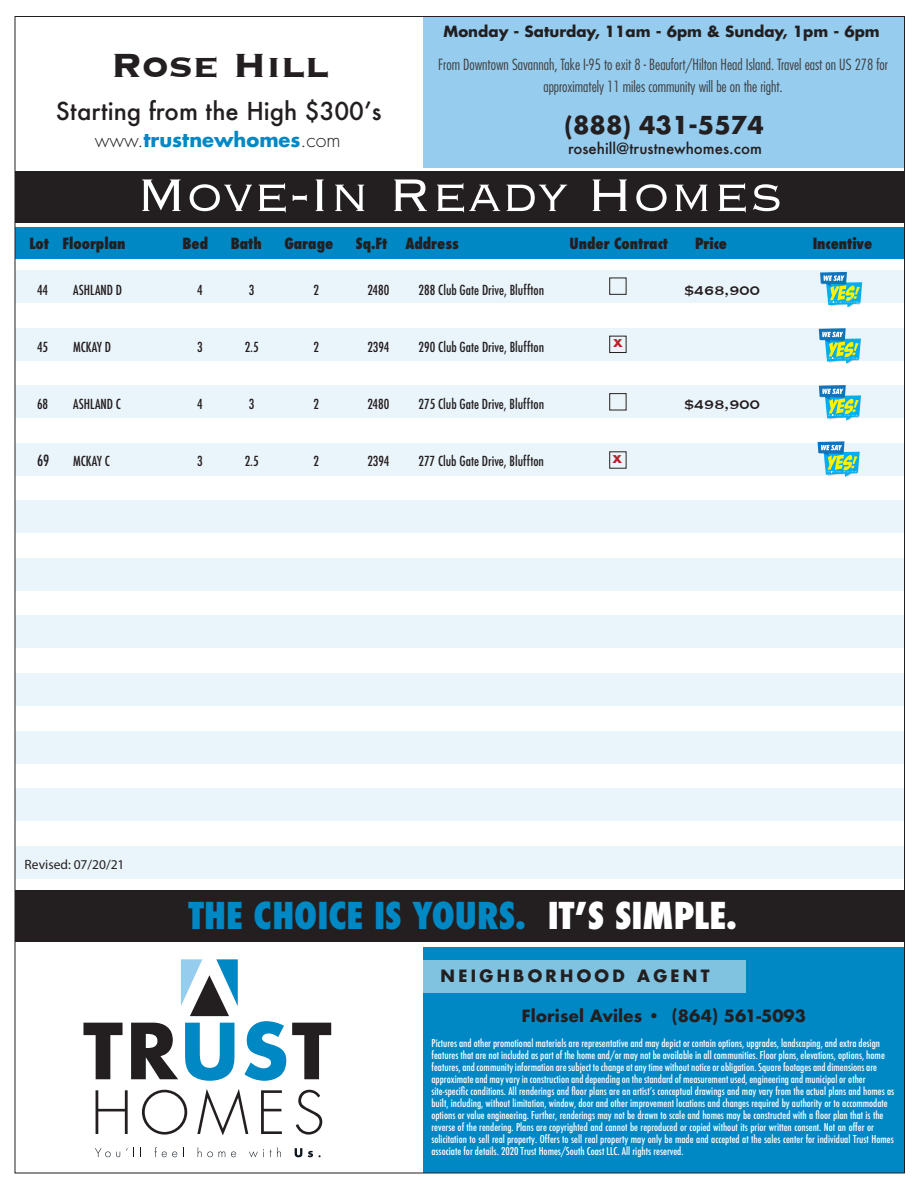
<style>
.page{position:relative;width:918px;height:1188px;background:#fff}
.page>*{position:absolute;margin:0;border:0;box-sizing:border-box;transform-origin:0 0}
.t1{font:300 60px "Copperplate";color:#fff}
.t2{font:700 43.5px "Copperplate";color:#231f20}
.t3{font:800 condensed 36px "Futura";color:#0088c5}
.t4{font:500 24px "Futura";color:#231f20}
.t5{font:700 24px "Futura Std";color:#231f20}
.t6{font:700 19.5px "Futura Std";color:#0088c5}
.t7{font:700 18px "Copperplate";color:#be1d2c}
.t8{font:700 16.5px "Futura";color:#231f20}
.t9{font:700 16.5px "Futura Std";letter-spacing:.2em;color:#231f20}
.t10{font:16.5px "Copperplate";color:#231c1e}
.t11{font:300 condensed 15px/22.5px "Futura Std";color:#3e3e3f;text-align:center}
.t12{font:800 condensed 15px "Futura";color:#231f20}
.t13{font:700 15px "Futura Std";color:#231f20}
.t14{font:500 15px "Futura";color:#231f20}
.t15{font:500 condensed 15px "Futura";color:#231c1e}
.t16{font:500 condensed 13.5px "Futura";color:#231f20}
.t17{font:500 condensed 13.5px "Futura";color:#231c1e}
.t18{font:13.5px "Myriad Pro";color:#231f20}
.t19{font:500 condensed 10.5px/12px "Futura";color:#fff}
.s1{font-weight:300;color:#231f20}
.s2{color:#fff}
</style>
<div class="page">
<div style="left:423px;top:947px;width:481px;height:226px;background:#0088c5"></div>
<div style="left:15px;top:172px;width:889px;height:51px;background:#231f20"></div>
<div style="left:15px;top:890px;width:889px;height:52px;background:#231f20"></div>
<div style="left:15px;top:227px;width:889px;height:32px;background:#0088c5"></div>
<div style="left:15px;top:270px;width:889px;height:33px;background:#eaf5fb"></div>
<div style="left:15px;top:328px;width:889px;height:33px;background:#eaf5fb"></div>
<div style="left:15px;top:385px;width:889px;height:33px;background:#eaf5fb"></div>
<div style="left:15px;top:443px;width:889px;height:33px;background:#eaf5fb"></div>
<div style="left:15px;top:501px;width:889px;height:32px;background:#eaf5fb"></div>
<div style="left:15px;top:558px;width:889px;height:33px;background:#eaf5fb"></div>
<div style="left:15px;top:616px;width:889px;height:32px;background:#eaf5fb"></div>
<div style="left:15px;top:673px;width:889px;height:33px;background:#eaf5fb"></div>
<div style="left:15px;top:731px;width:889px;height:32px;background:#eaf5fb"></div>
<div style="left:15px;top:788px;width:889px;height:33px;background:#eaf5fb"></div>
<div style="left:15px;top:846px;width:889px;height:32px;background:#eaf5fb"></div>
<div style="left:423px;top:16px;width:481px;height:152px;background:#96ccee"></div>
<svg style="left:96px;top:1090px;width:32px;height:44px"></svg>
<svg style="left:142px;top:1090px;width:45px;height:45px"></svg>
<svg style="left:197px;top:1089px;width:51px;height:46px"></svg>
<svg style="left:261px;top:1090px;width:21px;height:44px"></svg>
<svg style="left:296px;top:1090px;width:26px;height:45px"></svg>
<svg style="left:83px;top:1023px;width:40px;height:56px"></svg>
<svg style="left:131px;top:1023px;width:47px;height:56px"></svg>
<svg style="left:185px;top:1023px;width:50px;height:58px"></svg>
<svg style="left:244px;top:1021px;width:42px;height:60px"></svg>
<svg style="left:292px;top:1023px;width:39px;height:56px"></svg>
<svg style="left:95px;top:1148px;width:25px;height:9px"></svg>
<svg style="left:154px;top:1147px;width:23px;height:10px"></svg>
<svg style="left:198px;top:1147px;width:15px;height:10px"></svg>
<svg style="left:219px;top:1152px;width:6px;height:5px"></svg>
<svg style="left:231px;top:1152px;width:5px;height:5px"></svg>
<svg style="left:249px;top:1149px;width:15px;height:8px"></svg>
<svg style="left:270px;top:1147px;width:11px;height:10px"></svg>
<svg style="left:295px;top:1148px;width:7px;height:9px"></svg>
<svg style="left:308px;top:1151px;width:5px;height:6px"></svg>
<svg style="left:181px;top:959px;width:57px;height:57px"></svg>
<div style="left:609px;top:278px;width:18px;height:17px;border:1px solid #231f20"></div>
<div style="left:609px;top:336px;width:18px;height:17px;border:1px solid #231f20"></div>
<div style="left:609px;top:393px;width:18px;height:17px;border:1px solid #231f20"></div>
<div style="left:423px;top:960px;width:323px;height:33px;background:#7fc3e1"></div>
<svg style="left:820px;top:272px;width:42px;height:36px"></svg>
<svg style="left:819px;top:328px;width:42px;height:36px"></svg>
<svg style="left:819px;top:385px;width:42px;height:36px"></svg>
<svg style="left:818px;top:441px;width:42px;height:36px"></svg>
<h2 class="t2" style="left:111px;top:37px;width:220px">Rose Hill</h2>
<h3 class="t4" style="left:56px;top:94px;width:327px">Starting from the High $300ʼs</h3>
<h3 class="t6" style="left:95px;top:126px;width:247px"><span class="s1">www.</span>trustnewhomes<span class="s1">.com</span></h3>
<h3 class="t13" style="left:444px;top:21px;width:438px">Monday - Saturday, 11am - 6pm &amp; Sunday, 1pm - 6pm</h3>
<h3 class="t11" style="left:438px;top:53px;width:451px">From Downtown Savannah, Take I-95 to exit 8 - Beaufort/Hilton Head Island. Travel east on US 278 for approximately 11 miles community will be on the right.</h3>
<h3 class="t5" style="left:565px;top:109px;width:201px">(888) 431-5574</h3>
<h3 class="t14" style="left:568px;top:138px;width:195px">rosehill@trustnewhomes.com</h3>
<h1 class="t1" style="left:136px;top:156px;width:648px">Move-In Ready Homes</h1>
<h3 class="t12" style="left:29px;top:233px;width:98px">Lot Floorplan</h3>
<h3 class="t12" style="left:183px;top:233px;width:27px">Bed</h3>
<h3 class="t12" style="left:231px;top:233px;width:33px">Bath</h3>
<h3 class="t12" style="left:284px;top:233px;width:50px">Garage</h3>
<h3 class="t12" style="left:356px;top:233px;width:104px">Sq.Ft Address</h3>
<h3 class="t12" style="left:569px;top:233px;width:100px">Under Contract</h3>
<h3 class="t12" style="left:695px;top:233px;width:34px">Price</h3>
<h3 class="t12" style="left:813px;top:233px;width:61px">Incentive</h3>
<p class="t17" style="left:37px;top:281px;width:13px">44</p>
<p class="t17" style="left:73px;top:281px;width:51px">ASHLAND D</p>
<p class="t17" style="left:197px;top:281px;width:7px">4</p>
<p class="t17" style="left:249px;top:281px;width:7px">3</p>
<p class="t17" style="left:314px;top:281px;width:7px">2</p>
<p class="t17" style="left:367px;top:281px;width:23px">2480</p>
<p class="t16" style="left:419px;top:281px;width:127px">288 Club Gate Drive, Bluffton</p>
<h3 class="t10" style="left:684px;top:279px;width:77px">$468,900</h3>
<p class="t17" style="left:37px;top:338px;width:13px">45</p>
<p class="t17" style="left:73px;top:338px;width:39px">MCKAY D</p>
<p class="t17" style="left:197px;top:338px;width:7px">3</p>
<p class="t17" style="left:245px;top:338px;width:15px">2.5</p>
<p class="t17" style="left:314px;top:338px;width:7px">2</p>
<p class="t17" style="left:367px;top:338px;width:24px">2394</p>
<p class="t16" style="left:419px;top:338px;width:127px">290 Club Gate Drive, Bluffton</p>
<h3 class="t7" style="left:613px;top:331px;width:12px">x</h3>
<p class="t17" style="left:37px;top:395px;width:13px">68</p>
<p class="t17" style="left:73px;top:395px;width:49px">ASHLAND C</p>
<p class="t17" style="left:197px;top:395px;width:7px">4</p>
<p class="t17" style="left:249px;top:395px;width:7px">3</p>
<p class="t17" style="left:314px;top:395px;width:7px">2</p>
<p class="t17" style="left:367px;top:395px;width:23px">2480</p>
<p class="t16" style="left:419px;top:395px;width:127px">275 Club Gate Drive, Bluffton</p>
<h3 class="t10" style="left:684px;top:393px;width:77px">$498,900</h3>
<h3 class="t15" style="left:37px;top:451px;width:14px">69</h3>
<p class="t17" style="left:73px;top:452px;width:38px">MCKAY C</p>
<p class="t17" style="left:197px;top:452px;width:7px">3</p>
<p class="t17" style="left:245px;top:452px;width:15px">2.5</p>
<p class="t17" style="left:314px;top:452px;width:7px">2</p>
<p class="t17" style="left:367px;top:452px;width:24px">2394</p>
<p class="t16" style="left:419px;top:452px;width:127px">277 Club Gate Drive, Bluffton</p>
<h3 class="t7" style="left:612px;top:446px;width:12px">x</h3>
<p class="t18" style="left:25px;top:856px;width:101px">Revised: 07/20/21</p>
<h3 class="t3" style="left:188px;top:892px;width:550px">THE CHOICE IS YOURS. <span class="s2">ITʼS SIMPLE.</span></h3>
<h3 class="t9" style="left:441px;top:965px;width:270px">NEIGHBORHOOD AGENT</h3>
<h3 class="t8" style="left:522px;top:1004px;width:286px">Florisel Aviles • (864) 561-5093</h3>
<p class="t19" style="left:431px;top:1037px;width:465px">Pictures and other promotional materials are representative and may depict or contain options, upgrades, landscaping, and extra design features that are not included as part of the home and/or may not be available in all communities. Floor plans, elevations, options, home features, and community information are subject to change at any time without notice or obligation. Square footages and dimensions are approximate and may vary in construction and depending on the standard of measurement used, engineering and municipal or other site-specific conditions. All renderings and floor plans are an artistʼs conceptual drawings and may vary from the actual plans and homes as built, including, without limitation, window, door and other improvement locations and changes required by authority or to accommodate options or value engineering. Further, renderings may not be drawn to scale and homes may be constructed with a floor plan that is the reverse of the rendering. Plans are copyrighted and cannot be reproduced or copied without its prior written consent. Not an offer or solicitation to sell real property. Offers to sell real property may only be made and accepted at the sales center for individual Trust Homes associate for details. 2020 Trust Homes/South Coast LLC. All rights reserved.</p>
</div>
